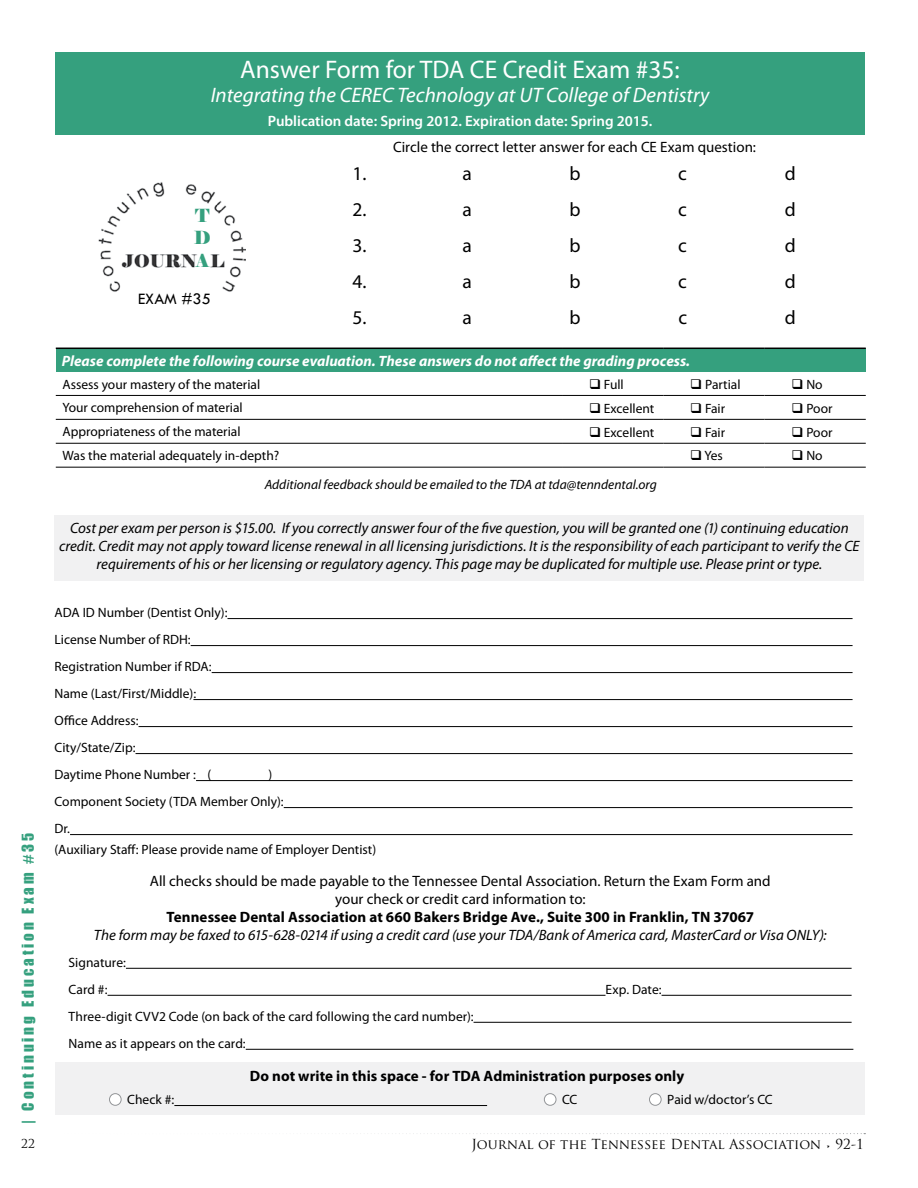
<style>
.page{position:relative;width:918px;height:1188px;background:#fff}
.page>*{position:absolute;margin:0;border:0;box-sizing:border-box;transform-origin:0 0}
.t1{font:25.5px "Myriad Pro";color:#fff}
.t2{font:italic 21px "Myriad Pro";color:#fff}
.t3{font:19.5px "Myriad Pro";color:#000}
.t4{font:18px/22.5px "Elephant";color:#35a07e;text-align:justify}
.t5{font:500 16.5px "Tw Cen";color:#000}
.t6{font:italic 15px/18px "Myriad Pro";color:#000;text-align:center}
.t7{font:15px/18px "Myriad Pro";color:#000;text-align:center}
.t8{font:700 15px "Myriad Pro";letter-spacing:.005em;color:#000}
.t9{font:italic 700 15px "Myriad Pro";color:#fff}
.t10{font:600 15px "Myriad Pro";color:#fff}
.t11{font:15px "Impact";letter-spacing:.2em;color:#35a07e}
.t12{font:13.5px/27px "Myriad Pro";color:#000}
.t13{font:italic 13.5px "Myriad Pro";color:#000}
.t14{font:13.5px "Trajan Pro";color:#000}
.t15{font:12px "Trajan Pro";color:#000}
</style>
<div class="page">
<svg style="left:346px;top:1133px;width:519px;height:1px"></svg>
<div style="left:55px;top:1063px;width:810px;height:52px;background:#f1f1f2"></div>
<hr style="left:126px;top:968px;width:726px;height:1px;background:#000">
<hr style="left:108px;top:995px;width:498px;height:1px;background:#000">
<hr style="left:662px;top:995px;width:190px;height:1px;background:#000">
<hr style="left:474px;top:1022px;width:378px;height:1px;background:#000">
<hr style="left:246px;top:1049px;width:607px;height:1px;background:#000">
<hr style="left:174px;top:1105px;width:313px;height:1px;background:#000">
<div style="left:109px;top:1094px;width:12px;height:11px;background:#fff;border-radius:50%"></div>
<div style="left:109px;top:1093px;width:13px;height:13px;border:1px solid #939598;border-radius:50%"></div>
<div style="left:544px;top:1094px;width:12px;height:11px;background:#fff;border-radius:50%"></div>
<div style="left:544px;top:1093px;width:12px;height:13px;border:1px solid #939598;border-radius:50%"></div>
<div style="left:649px;top:1094px;width:12px;height:11px;background:#fff;border-radius:50%"></div>
<div style="left:649px;top:1093px;width:13px;height:13px;border:1px solid #939598;border-radius:50%"></div>
<img style="left:98px;top:182px;width:147px;height:110px">
<hr style="left:227px;top:618px;width:626px;height:1px;background:#000">
<hr style="left:191px;top:645px;width:662px;height:1px;background:#000">
<hr style="left:212px;top:672px;width:641px;height:1px;background:#000">
<hr style="left:193px;top:699px;width:660px;height:1px;background:#000">
<hr style="left:139px;top:726px;width:714px;height:1px;background:#000">
<hr style="left:136px;top:753px;width:717px;height:1px;background:#000">
<hr style="left:196px;top:780px;width:657px;height:1px;background:#000">
<hr style="left:284px;top:807px;width:569px;height:1px;background:#000">
<hr style="left:70px;top:834px;width:783px;height:1px;background:#000">
<div style="left:56px;top:348px;width:810px;height:24px;background:#35a07e"></div>
<hr style="left:56px;top:348px;width:506px;height:1px;background:#000">
<hr style="left:562px;top:348px;width:101px;height:1px;background:#000">
<hr style="left:663px;top:348px;width:102px;height:1px;background:#000">
<hr style="left:765px;top:348px;width:101px;height:1px;background:#000">
<hr style="left:56px;top:395px;width:506px;height:1px;background:#000">
<hr style="left:562px;top:395px;width:101px;height:1px;background:#000">
<hr style="left:663px;top:395px;width:102px;height:1px;background:#000">
<hr style="left:765px;top:395px;width:101px;height:1px;background:#000">
<hr style="left:56px;top:419px;width:506px;height:1px;background:#000">
<hr style="left:562px;top:419px;width:101px;height:1px;background:#000">
<hr style="left:663px;top:419px;width:102px;height:1px;background:#000">
<hr style="left:765px;top:419px;width:101px;height:1px;background:#000">
<hr style="left:56px;top:443px;width:506px;height:1px;background:#000">
<hr style="left:562px;top:443px;width:101px;height:1px;background:#000">
<hr style="left:663px;top:443px;width:102px;height:1px;background:#000">
<hr style="left:765px;top:443px;width:101px;height:1px;background:#000">
<hr style="left:56px;top:467px;width:506px;height:1px;background:#000">
<hr style="left:562px;top:467px;width:101px;height:1px;background:#000">
<hr style="left:663px;top:467px;width:102px;height:1px;background:#000">
<hr style="left:765px;top:467px;width:101px;height:1px;background:#000">
<div style="left:55px;top:52px;width:810px;height:83px;background:#35a07e"></div>
<div style="left:55px;top:515px;width:809px;height:65px;background:#f1f1f2"></div>
<p class="t11" style="left:16px;top:1124px;width:292px;rotate:-90deg">| Continuing Education Exam #35</p>
<p class="t15" style="left:21px;top:1136px;width:15px">22</p>
<h1 class="t1" style="left:240px;top:54px;width:441px">Answer Form for TDA CE Credit Exam #35:</h1>
<h2 class="t2" style="left:211px;top:82px;width:500px">Integrating the CEREC Technology at UT College of Dentistry</h2>
<p class="t10" style="left:268px;top:112px;width:386px">Publication date: Spring 2012. Expiration date: Spring 2015.</p>
<h3 class="t3" style="left:353px;top:161px;width:16px">1.</h3>
<h3 class="t3" style="left:463px;top:161px;width:11px">a</h3>
<h3 class="t3" style="left:569px;top:161px;width:13px">b</h3>
<h3 class="t3" style="left:678px;top:161px;width:10px">c</h3>
<h3 class="t3" style="left:785px;top:161px;width:12px">d</h3>
<h3 class="t3" style="left:353px;top:197px;width:16px">2.</h3>
<h3 class="t3" style="left:463px;top:197px;width:11px">a</h3>
<h3 class="t3" style="left:569px;top:197px;width:13px">b</h3>
<h3 class="t3" style="left:678px;top:197px;width:10px">c</h3>
<h3 class="t3" style="left:785px;top:197px;width:12px">d</h3>
<h3 class="t3" style="left:353px;top:233px;width:16px">3.</h3>
<h3 class="t3" style="left:463px;top:233px;width:11px">a</h3>
<h3 class="t3" style="left:569px;top:233px;width:13px">b</h3>
<h3 class="t3" style="left:678px;top:233px;width:10px">c</h3>
<h3 class="t3" style="left:785px;top:233px;width:12px">d</h3>
<h3 class="t3" style="left:353px;top:269px;width:16px">4.</h3>
<h3 class="t3" style="left:463px;top:269px;width:11px">a</h3>
<h3 class="t3" style="left:569px;top:269px;width:13px">b</h3>
<h3 class="t3" style="left:678px;top:269px;width:10px">c</h3>
<h3 class="t3" style="left:785px;top:269px;width:12px">d</h3>
<h3 class="t3" style="left:353px;top:305px;width:16px">5.</h3>
<h3 class="t3" style="left:463px;top:305px;width:11px">a</h3>
<h3 class="t3" style="left:569px;top:305px;width:13px">b</h3>
<h3 class="t3" style="left:678px;top:305px;width:10px">c</h3>
<h3 class="t3" style="left:785px;top:305px;width:12px">d</h3>
<p class="t7" style="left:393px;top:138px;width:364px">Circle the correct letter answer for each CE Exam question:</p>
<h3 class="t4" style="left:194px;top:205px;width:18px">T D A</h3>
<p class="t5" style="left:138px;top:289px;width:74px">EXAM #35</p>
<p class="t9" style="left:62px;top:351px;width:630px">Please complete the following course evaluation. These answers do not affect the grading process.</p>
<p class="t12" style="left:63px;top:370px;width:199px">Assess your mastery of the material</p>
<p class="t12" style="left:589px;top:370px;width:36px">❑ Full</p>
<p class="t12" style="left:690px;top:370px;width:52px">❑ Partial</p>
<p class="t12" style="left:792px;top:370px;width:33px">❑ No</p>
<p class="t12" style="left:63px;top:394px;width:182px">Your comprehension of material</p>
<p class="t12" style="left:589px;top:394px;width:67px">❑ Excellent</p>
<p class="t12" style="left:690px;top:394px;width:36px">❑ Fair</p>
<p class="t12" style="left:792px;top:394px;width:42px">❑ Poor</p>
<p class="t12" style="left:63px;top:418px;width:179px">Appropriateness of the material</p>
<p class="t12" style="left:589px;top:418px;width:67px">❑ Excellent</p>
<p class="t12" style="left:690px;top:418px;width:36px">❑ Fair</p>
<p class="t12" style="left:792px;top:418px;width:42px">❑ Poor</p>
<p class="t12" style="left:63px;top:442px;width:218px">Was the material adequately in-depth?</p>
<p class="t12" style="left:690px;top:442px;width:34px">❑ Yes</p>
<p class="t12" style="left:792px;top:442px;width:33px">❑ No</p>
<p class="t13" style="left:265px;top:476px;width:394px">Additional feedback should be emailed to the TDA at tda@tenndental.org</p>
<p class="t6" style="left:59px;top:519px;width:802px">Cost per exam per person is $15.00. If you correctly answer four of the five question, you will be granted one (1) continuing education credit. Credit may not apply toward license renewal in all licensing jurisdictions. It is the responsibility of each participant to verify the CE requirements of his or her licensing or regulatory agency. This page may be duplicated for multiple use. Please print or type.</p>
<p class="t12" style="left:55px;top:599px;width:174px">ADA ID Number (Dentist Only):<br>License Number of RDH:<br>Registration Number if RDA:<br>Name (Last/First/Middle):<br>Office Address:<br>City/State/Zip:<br>Daytime Phone Number : (</p>
<p class="t12" style="left:55px;top:761px;width:231px;text-indent:214px">)<br>Component Society (TDA Member Only):<br>Dr.</p>
<p class="t12" style="left:55px;top:836px;width:323px">(Auxiliary Staff: Please provide name of Employer Dentist)</p>
<p class="t7" style="left:150px;top:872px;width:622px">All checks should be made payable to the Tennessee Dental Association. Return the Exam Form and your check or credit card information to:</p>
<p class="t8" style="left:167px;top:907px;width:589px">Tennessee Dental Association at 660 Bakers Bridge Ave., Suite 300 in Franklin, TN 37067</p>
<p class="t6" style="left:94px;top:926px;width:734px">The form may be faxed to 615-628-0214 if using a credit card (use your TDA/Bank of America card, MasterCard or Visa ONLY):</p>
<p class="t12" style="left:69px;top:949px;width:59px">Signature:<br>Card #:</p>
<p class="t12" style="left:606px;top:976px;width:58px">Exp. Date:</p>
<p class="t12" style="left:69px;top:1003px;width:406px">Three-digit CVV2 Code (on back of the card following the card number):<br>Name as it appears on the card:</p>
<p class="t8" style="left:250px;top:1066px;width:436px">Do not write in this space - for TDA Administration purposes only</p>
<p class="t12" style="left:127px;top:1086px;width:49px">Check #:</p>
<p class="t12" style="left:562px;top:1086px;width:17px">CC</p>
<p class="t12" style="left:667px;top:1086px;width:107px">Paid w/doctor’s CC</p>
<p class="t14" style="left:471px;top:1135px;width:394px">Journal of the Tennessee Dental Association • 92-1</p>
</div>
